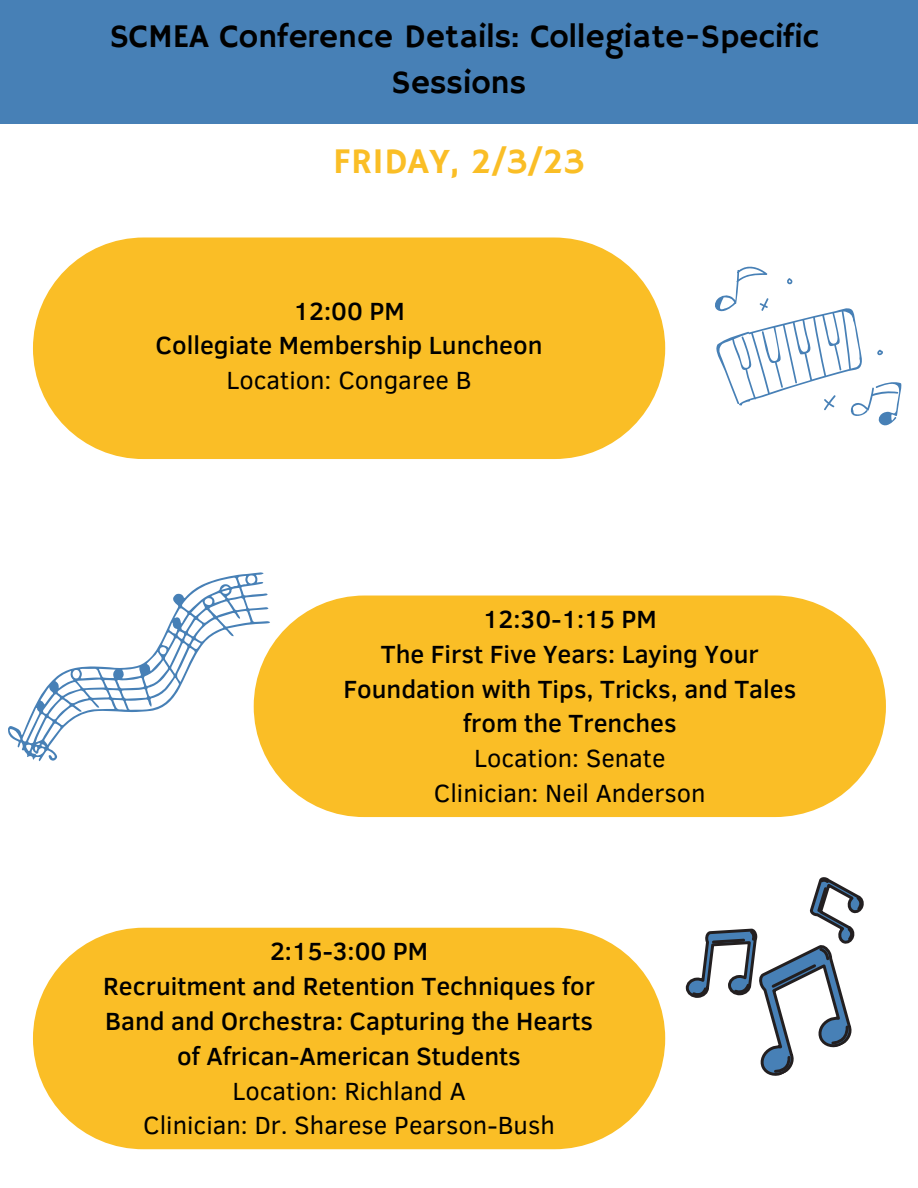
<style>
.page{position:relative;width:918px;height:1188px;background:#fff}
.page>*{position:absolute;margin:0;border:0;box-sizing:border-box;transform-origin:0 0}
.t1{font:36px "Hammersmith One";color:#fabe26}
.t2{font:33px/46.2px "Hammersmith One";color:#000;text-align:center}
.t3{font:500 25.5px/34.8px "Clear Sans";color:#000;text-align:center}
.t4{font:25.5px/34.8px "Clear Sans";color:#000;text-align:center}
</style>
<div class="page">
<div style="left:0;top:0;width:918px;height:124px;background:#4780b6"></div>
<div style="left:33px;top:238px;width:632px;height:221px;background:#fabe26;border-radius:111px"></div>
<div style="left:254px;top:596px;width:632px;height:221px;background:#fabe26;border-radius:111px"></div>
<div style="left:33px;top:928px;width:632px;height:222px;background:#fabe26;border-radius:111px"></div>
<svg style="left:715px;top:267px;width:186px;height:158px"></svg>
<svg style="left:8px;top:572px;width:262px;height:189px"></svg>
<svg style="left:665px;top:877px;width:199px;height:199px"></svg>
<p class="t2" style="left:110px;top:15px;width:711px">SCMEA Conference Details: Collegiate-Specific<br>Sessions</p>
<h1 class="t1" style="left:333px;top:140px;width:253px">FRIDAY, 2/3/23</h1>
<p class="t3" style="left:156px;top:292px;width:389px">12:00 PM<br>Collegiate Membership Luncheon</p>
<p class="t4" style="left:226px;top:362px;width:247px">Location: Congaree B</p>
<p class="t3" style="left:343px;top:600px;width:454px">12:30-1:15 PM<br>The First Five Years: Laying Your<br>Foundation with Tips, Tricks, and Tales from the Trenches</p>
<p class="t4" style="left:434px;top:740px;width:273px">Location: Senate<br>Clinician: Neil Anderson</p>
<p class="t3" style="left:103px;top:932px;width:493px">2:15-3:00 PM<br>Recruitment and Retention Techniques for<br>Band and Orchestra: Capturing the Hearts of African-American Students</p>
<p class="t4" style="left:143px;top:1072px;width:413px">Location: Richland A<br>Clinician: Dr. Sharese Pearson-Bush</p>
</div>
